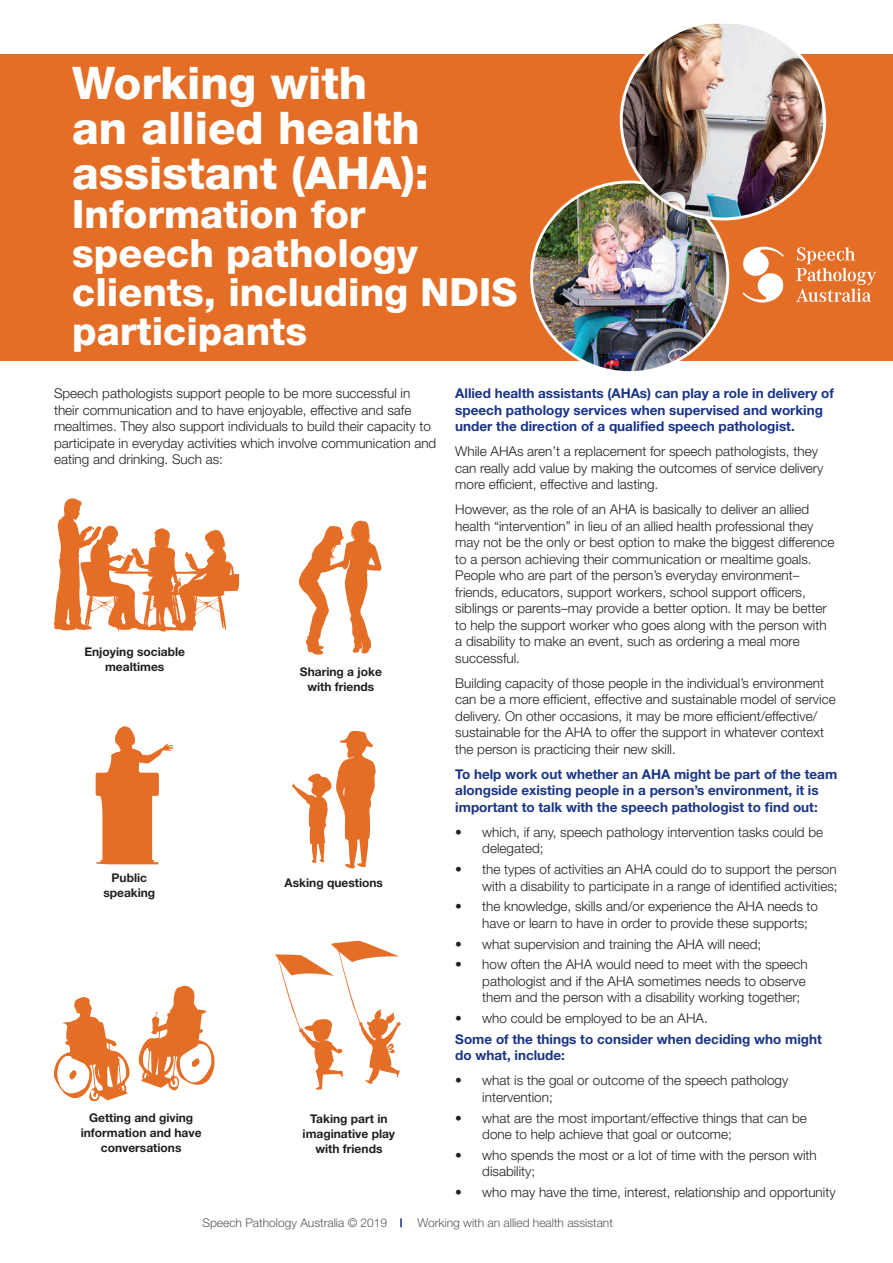
<style>
.page{position:relative;width:893px;height:1263px;background:#fff}
.page>*{position:absolute;margin:0;border:0;box-sizing:border-box;transform-origin:0 0}
.t1{font:800 45px/45px "Helvetica Neue LT Std";color:#fff}
.t2{font:800 39px/39px "Helvetica Neue LT Std";color:#fff}
.t3{font:300 13.5px/16.5px "Helvetica Neue LT Std";color:#231f20}
.t4{font:700 13.5px/16.5px "Helvetica Neue LT Std";color:#193487}
.t5{font:700 12px/15px "Helvetica Neue LT Std";color:#231f20;text-align:center}
.t6{font:300 12px "Helvetica Neue LT Std";color:#57585a}
</style>
<div class="page">
<svg style="left:400px;top:1218px;width:2px;height:9px"></svg>
<div style="left:0;top:54px;width:893px;height:307px;background:#e56e27"></div>
<svg style="left:796px;top:247px;width:80px;height:55px;background:#ea8b53"></svg>
<svg style="left:742px;top:247px;width:43px;height:55px"></svg>
<img style="left:531px;top:182px;width:197px;height:188px">
<svg style="left:54px;top:985px;width:161px;height:117px"></svg>
<svg style="left:275px;top:941px;width:126px;height:149px"></svg>
<img style="left:621px;top:24px;width:204px;height:195px">
<svg style="left:299px;top:521px;width:82px;height:134px"></svg>
<svg style="left:96px;top:726px;width:78px;height:138px"></svg>
<svg style="left:54px;top:498px;width:185px;height:134px"></svg>
<svg style="left:292px;top:730px;width:84px;height:138px"></svg>
<p class="t1" style="left:72px;top:60px;width:358px">Working with an allied health assistant (AHA):</p>
<p class="t2" style="left:72px;top:195px;width:447px">Information for<br>speech pathology clients, including NDIS participants</p>
<p class="t3" style="left:54px;top:385px;width:384px">Speech pathologists support people to be more successful in their communication and to have enjoyable, effective and safe mealtimes. They also support individuals to build their capacity to participate in everyday activities which involve communication and eating and drinking. Such as:</p>
<p class="t4" style="left:455px;top:385px;width:380px">Allied health assistants (AHAs) can play a role in delivery of speech pathology services when supervised and working under the direction of a qualified speech pathologist.</p>
<p class="t3" style="left:455px;top:443px;width:370px">While AHAs aren’t a replacement for speech pathologists, they can really add value by making the outcomes of service delivery more efficient, effective and lasting.</p>
<p class="t3" style="left:455px;top:501px;width:381px">However, as the role of an AHA is basically to deliver an allied health “intervention” in lieu of an allied health professional they may not be the only or best option to make the biggest difference to a person achieving their communication or mealtime goals.<br>People who are part of the person’s everyday environment– friends, educators, support workers, school support officers, siblings or parents–may provide a better option. It may be better to help the support worker who goes along with the person with a disability to make an event, such as ordering a meal more successful.</p>
<p class="t3" style="left:455px;top:674px;width:382px">Building capacity of those people in the individual’s environment can be a more efficient, effective and sustainable model of service delivery. On other occasions, it may be more efficient/effective/ sustainable for the AHA to offer the support in whatever context the person is practicing their new skill.</p>
<p class="t4" style="left:455px;top:765px;width:383px">To help work out whether an AHA might be part of the team alongside existing people in a person’s environment, it is important to talk with the speech pathologist to find out:</p>
<p class="t3" style="left:482px;top:823px;width:342px;text-indent:-27px">• which, if any, speech pathology intervention tasks could be delegated;</p>
<p class="t3" style="left:455px;top:861px;width:384px;text-align:right">• the types of activities an AHA could do to support the person with a disability to participate in a range of identified activities;</p>
<p class="t3" style="left:482px;top:898px;width:337px;text-indent:-27px">• the knowledge, skills and/or experience the AHA needs to have or learn to have in order to provide these supports;</p>
<p class="t3" style="left:455px;top:935px;width:308px">• what supervision and training the AHA will need;</p>
<p class="t3" style="left:482px;top:956px;width:327px;text-indent:-27px">• how often the AHA would need to meet with the speech pathologist and if the AHA sometimes needs to observe them and the person with a disability working together;</p>
<p class="t3" style="left:455px;top:1010px;width:254px">• who could be employed to be an AHA.</p>
<p class="t4" style="left:455px;top:1030px;width:368px">Some of the things to consider when deciding who might do what, include:</p>
<p class="t3" style="left:482px;top:1072px;width:308px;text-indent:-27px">• what is the goal or outcome of the speech pathology intervention;</p>
<p class="t3" style="left:482px;top:1109px;width:326px;text-indent:-27px">• what are the most important/effective things that can be done to help achieve that goal or outcome;</p>
<p class="t3" style="left:482px;top:1146px;width:336px;text-indent:-27px">• who spends the most or a lot of time with the person with disability;</p>
<p class="t3" style="left:455px;top:1184px;width:382px">• who may have the time, interest, relationship and opportunity</p>
<p class="t5" style="left:84px;top:644px;width:102px">Enjoying sociable mealtimes</p>
<p class="t5" style="left:300px;top:664px;width:84px">Sharing a joke with friends</p>
<p class="t5" style="left:103px;top:870px;width:53px">Public speaking</p>
<p class="t5" style="left:285px;top:874px;width:100px">Asking questions</p>
<p class="t5" style="left:81px;top:1110px;width:122px">Getting and giving information and have conversations</p>
<p class="t5" style="left:303px;top:1111px;width:94px">Taking part in imaginative play with friends</p>
<p class="t6" style="left:202px;top:1215px;width:186px">Speech Pathology Australia © 2019</p>
<p class="t6" style="left:417px;top:1215px;width:197px">Working with an allied health assistant</p>
</div>
